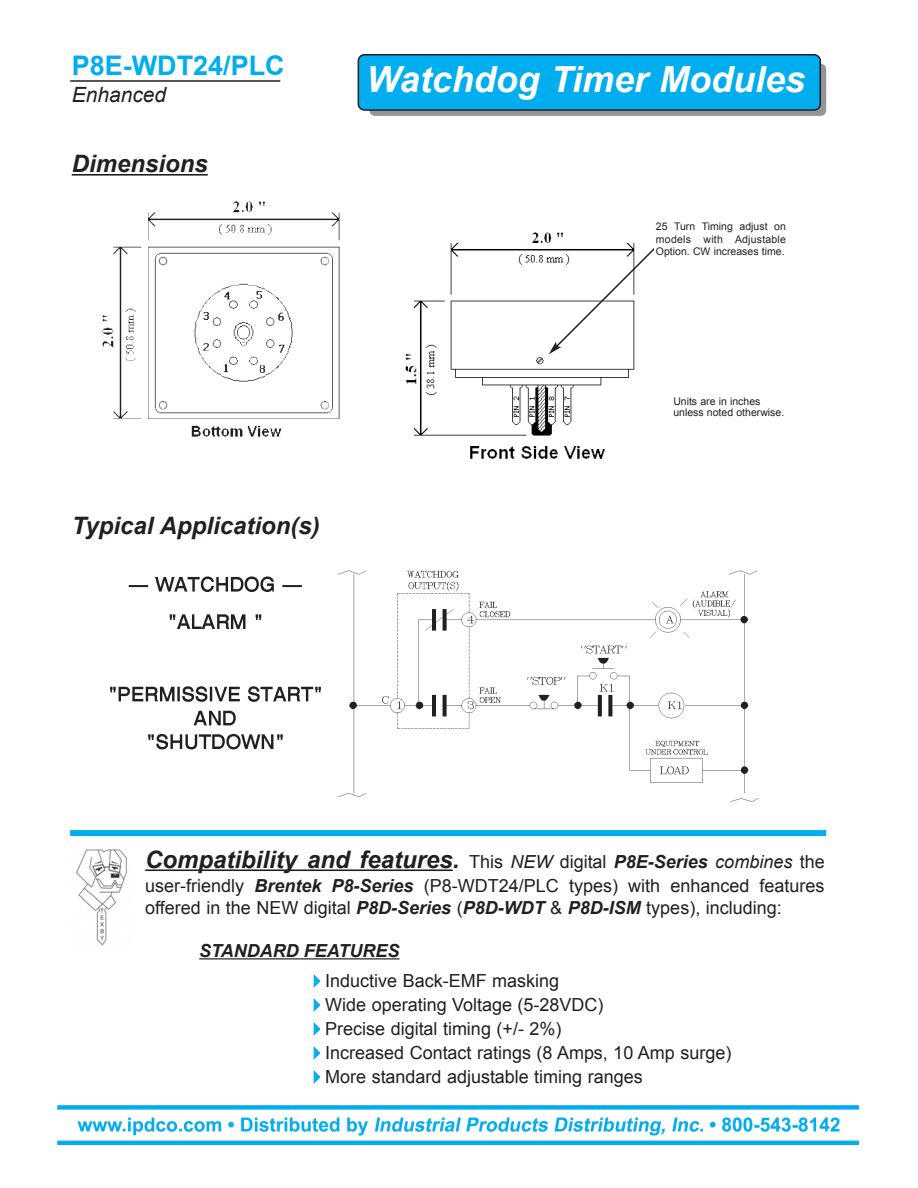
<style>
.page{position:relative;width:918px;height:1188px;background:#fff}
.page>*{position:absolute;margin:0;border:0;box-sizing:border-box;transform-origin:0 0}
.t1{font:italic 700 36px "Arial";color:#fff}
.t2{font:700 27px "Arial";color:#00aeef}
.t3{font:italic 700 24px "Arial";color:#231f20}
.t4{font:italic 21px "Arial";color:#231f20}
.t5{font:18px/21.6px "Arial";color:#231f20}
.t6{font:italic 700 18px "Arial";color:#231f20}
.t7{font:10.5px/12.6px "Arial";color:#231f20}
.s1{font-weight:400;font-style:normal;font-size:18px}
.s2{font-weight:400;font-size:18px}
.s3{font-size:18px}
.s4{font-weight:700;font-style:italic}
.s5{color:#00aeef}
</style>
<div class="page">
<img style="left:405px;top:232px;width:230px;height:227px">
<hr style="left:72px;top:174px;width:136px;height:2px;background:#231f20">
<svg style="left:549px;top:246px;width:105px;height:108px"></svg>
<hr style="left:70px;top:80px;width:210px;height:2px;background:#231f20">
<div style="left:370px;top:64px;width:456px;height:52px;background:#939598;border-radius:5px"></div>
<svg style="left:358px;top:54px;width:463px;height:57px;background:#02a5e2"></svg>
<img style="left:102px;top:201px;width:238px;height:236px">
<img style="left:110px;top:570px;width:649px;height:232px">
<hr style="left:145px;top:869px;width:308px;height:2px;background:#231f20">
<hr style="left:199px;top:958px;width:201px;height:1px;background:#231f20">
<img style="left:75px;top:849px;width:52px;height:97px">
<div style="left:70px;top:830px;width:756px;height:6px;background:#00aeef"></div>
<img style="left:57px;top:1105px;width:802px;height:40px">
<svg style="left:399px;top:1114px;width:8px;height:9px"></svg>
<svg style="left:623px;top:1114px;width:9px;height:9px"></svg>
<h2 class="t2" style="left:72px;top:51px;width:215px">P8E-WDT24/PLC</h2>
<p class="t4" style="left:72px;top:83px;width:96px">Enhanced</p>
<h3 class="t3" style="left:72px;top:151px;width:138px">Dimensions</h3>
<h1 class="t1" style="left:367px;top:59px;width:440px">Watchdog Timer Modules</h1>
<p class="t7" style="left:656px;top:220px;width:132px;text-align:justify">25 Turn Timing adjust on models with Adjustable Option. CW increases time.</p>
<h3 class="t3" style="left:72px;top:513px;width:250px">Typical Application(s)</h3>
<p class="t7" style="left:673px;top:396px;width:112px;line-height:10.5px">Units are in inches unless noted otherwise.</p>
<h3 class="t3" style="left:145px;top:846px;width:681px">Compatibility and features. <span class="s1">This</span> <span class="s2">NEW</span> <span class="s1">digital</span> <span class="s3">P8E-Series</span> <span class="s2">combines</span> <span class="s1">the</span></h3>
<p class="t5" style="left:145px;top:875px;width:681px">user-friendly <span class="s4">Brentek P8-Series</span> (P8-WDT24/PLC types) with enhanced features offered in the NEW digital <span class="s4">P8D-Series</span> (<span class="s4">P8D-WDT</span> &amp; <span class="s4">P8D-ISM</span> types), including:</p>
<p class="t6" style="left:199px;top:941px;width:202px">STANDARD FEATURES</p>
<p class="t5" style="left:307px;top:970px;width:253px"><span class="s5">✔</span>Inductive Back-EMF masking</p>
<p class="t5" style="left:307px;top:994px;width:298px"><span class="s5">✔</span>Wide operating Voltage (5-28VDC)</p>
<p class="t5" style="left:307px;top:1018px;width:256px"><span class="s5">✔</span>Precise digital timing (+/- 2%)</p>
<p class="t5" style="left:307px;top:1042px;width:425px"><span class="s5">✔</span>Increased Contact ratings (8 Amps, 10 Amp surge)</p>
<p class="t5" style="left:307px;top:1066px;width:337px"><span class="s5">✔</span>More standard adjustable timing ranges</p>
</div>
